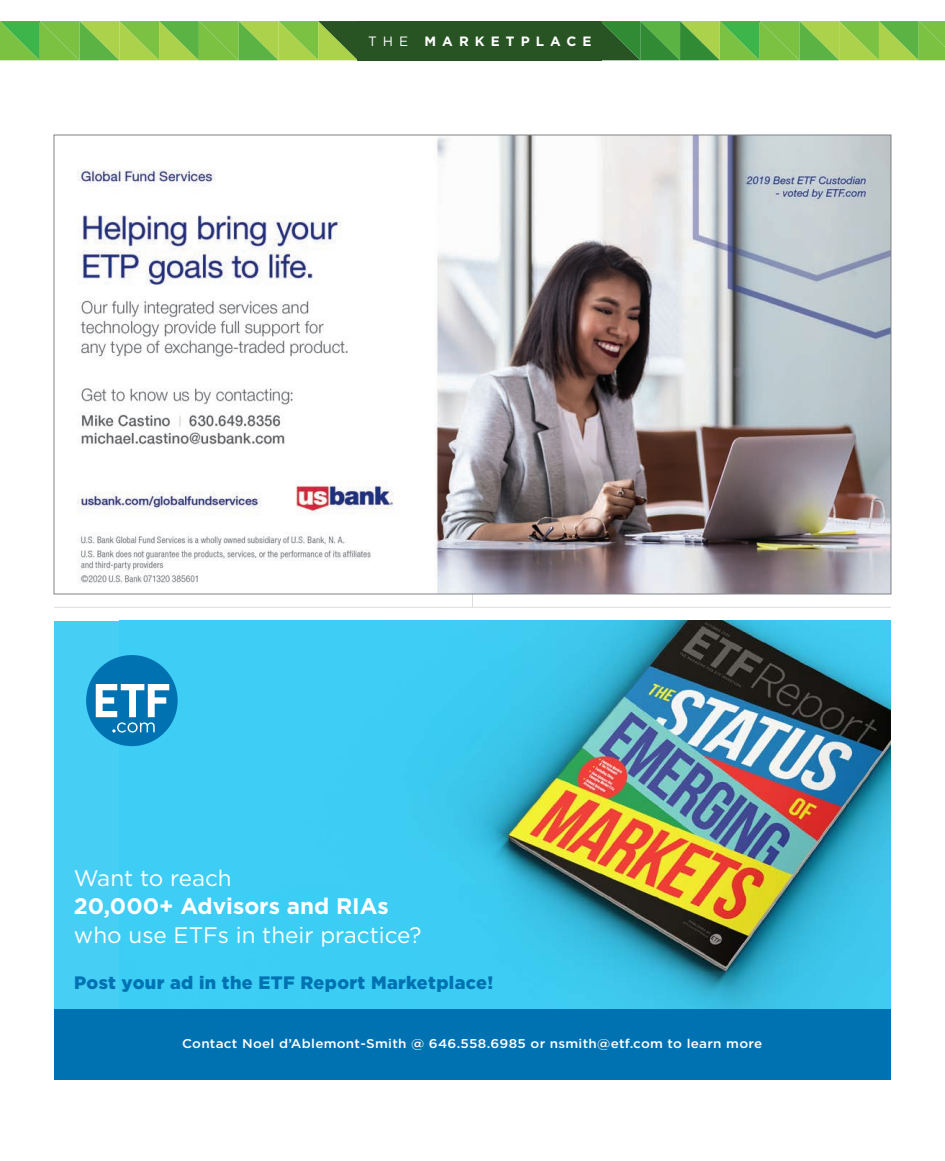
<style>
.page{position:relative;width:945px;height:1161px;background:#fff}
.page>*{position:absolute;margin:0;border:0;box-sizing:border-box;transform-origin:0 0}
.t1{font:22.5px/28.5px "Gotham";color:#fff}
.t2{font:900 18px "Gotham";letter-spacing:.02em;color:#0072b2}
.t3{font:700 13.5px "Gotham";letter-spacing:.45em;color:#fff}
.t4{font:500 12.75px "Gotham";letter-spacing:.02em;color:#fff;scale:1.06 1}
.s1{font-weight:400}
.s2{font-weight:700}
</style>
<div class="page">
<hr style="left:472px;top:135px;width:1px;height:473px;background:#dcdddf">
<hr style="left:54px;top:607px;width:837px;height:1px;background:#dcdddf">
<div style="left:357px;top:21px;width:245px;height:39px;background:#275422"></div>
<svg style="left:0;top:21px;width:357px;height:39px;background:#7fbe45"></svg>
<svg style="left:601px;top:21px;width:344px;height:39px;background:#6cb242"></svg>
<img style="left:77px;top:137px;width:812px;height:455px">
<div style="left:54px;top:621px;width:837px;height:389px;background:#47cef5"></div>
<img style="left:119px;top:621px;width:772px;height:389px">
<div style="left:86px;top:655px;width:92px;height:91px;background:#0072b2;border-radius:50%"></div>
<svg style="left:96px;top:684px;width:73px;height:49px"></svg>
<div style="left:54px;top:1010px;width:837px;height:70px;background:#0072b2"></div>
<p class="t3" style="left:368px;top:32px;width:225px"><span class="s1">THE</span> MARKETPLACE</p>
<p class="t1" style="left:74px;top:863px;width:349px">Want to reach<br><span class="s2">20,000+ Advisors and RIAs </span>who use ETFs in their practice?</p>
<p class="t2" style="left:74px;top:970px;width:421px">Post your ad in the ETF Report Marketplace!</p>
<p class="t4" style="left:182px;top:1036px;width:549px">Contact Noel d’Ablemont-Smith @ 646.558.6985 or nsmith@etf.com to learn more</p>
</div>
